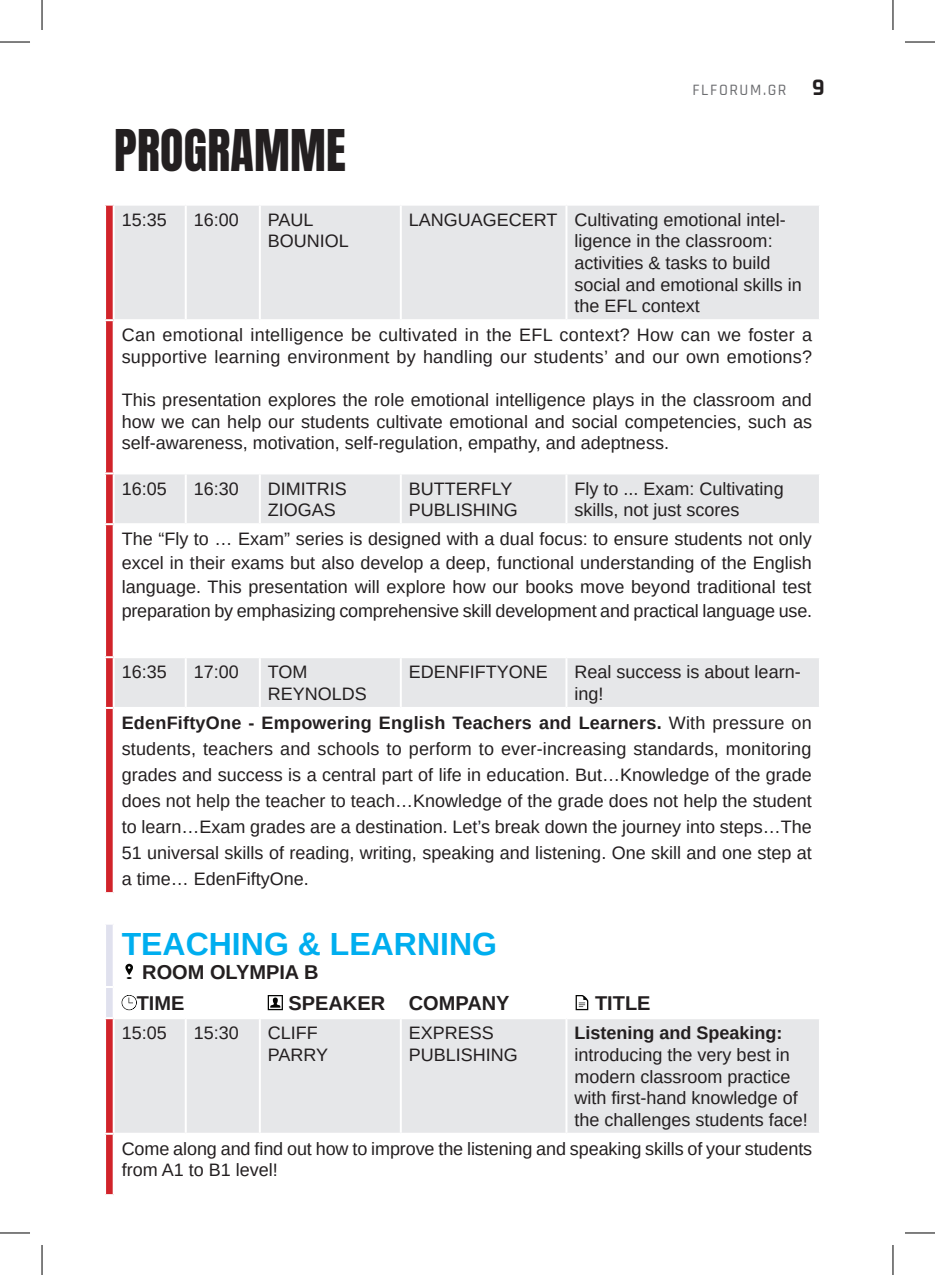
<style>
.page{position:relative;width:935px;height:1275px;background:#fff}
.page>*{position:absolute;margin:0;border:0;box-sizing:border-box;transform-origin:0 0}
.t1{font:48px "Anton";letter-spacing:.005em;color:#231f20}
.t2{font:700 32px "Arimo";color:#00aeef}
.t3{font:700 20px/31.2px "Arimo";color:#231f20}
.t4{font:18px/21.6px "Arimo";color:#231f20}
.t5{font:700 18px "Arimo";color:#231f20}
.t6{font:500 16px "Rajdhani";letter-spacing:.1em;color:#6c6d70}
.s1{font-weight:700;font-size:24px;color:#231f20}
.s2{font-weight:700}
</style>
<div class="page">
<div style="left:115px;top:206px;width:703px;height:113px;background:#e6e7e9"></div>
<svg style="left:115px;top:474px;width:703px;height:658px"></svg>
<hr style="left:185px;top:206px;width:2px;height:113px;background:#fff">
<hr style="left:259px;top:206px;width:2px;height:113px;background:#fff">
<hr style="left:400px;top:206px;width:2px;height:113px;background:#fff">
<hr style="left:565px;top:206px;width:2px;height:113px;background:#fff">
<hr style="left:185px;top:474px;width:2px;height:49px;background:#fff">
<hr style="left:259px;top:474px;width:2px;height:49px;background:#fff">
<hr style="left:400px;top:474px;width:2px;height:49px;background:#fff">
<hr style="left:565px;top:474px;width:2px;height:49px;background:#fff">
<hr style="left:114px;top:523px;width:72px;height:2px;background:#fff">
<hr style="left:186px;top:523px;width:74px;height:2px;background:#fff">
<hr style="left:260px;top:523px;width:141px;height:2px;background:#fff">
<hr style="left:401px;top:523px;width:165px;height:2px;background:#fff">
<hr style="left:566px;top:523px;width:254px;height:2px;background:#fff">
<hr style="left:114px;top:656px;width:72px;height:2px;background:#fff">
<hr style="left:186px;top:656px;width:74px;height:2px;background:#fff">
<hr style="left:185px;top:658px;width:2px;height:49px;background:#fff">
<hr style="left:260px;top:656px;width:141px;height:2px;background:#fff">
<hr style="left:259px;top:658px;width:2px;height:49px;background:#fff">
<hr style="left:401px;top:656px;width:165px;height:2px;background:#fff">
<hr style="left:400px;top:658px;width:2px;height:49px;background:#fff">
<hr style="left:566px;top:656px;width:254px;height:2px;background:#fff">
<hr style="left:565px;top:658px;width:2px;height:49px;background:#fff">
<hr style="left:114px;top:707px;width:72px;height:2px;background:#fff">
<hr style="left:186px;top:707px;width:74px;height:2px;background:#fff">
<hr style="left:260px;top:707px;width:141px;height:2px;background:#fff">
<hr style="left:401px;top:707px;width:165px;height:2px;background:#fff">
<hr style="left:566px;top:707px;width:254px;height:2px;background:#fff">
<hr style="left:114px;top:892px;width:72px;height:2px;background:#fff">
<hr style="left:186px;top:892px;width:74px;height:2px;background:#fff">
<hr style="left:185px;top:894px;width:2px;height:28px;background:#fff">
<hr style="left:260px;top:892px;width:141px;height:2px;background:#fff">
<hr style="left:259px;top:894px;width:2px;height:28px;background:#fff">
<hr style="left:401px;top:892px;width:165px;height:2px;background:#fff">
<hr style="left:400px;top:894px;width:2px;height:28px;background:#fff">
<hr style="left:566px;top:892px;width:254px;height:2px;background:#fff">
<hr style="left:565px;top:894px;width:2px;height:28px;background:#fff">
<hr style="left:114px;top:922px;width:72px;height:2px;background:#fff">
<hr style="left:186px;top:922px;width:74px;height:2px;background:#fff">
<hr style="left:260px;top:922px;width:141px;height:2px;background:#fff">
<hr style="left:401px;top:922px;width:165px;height:2px;background:#fff">
<hr style="left:566px;top:922px;width:254px;height:2px;background:#fff">
<hr style="left:114px;top:986px;width:72px;height:2px;background:#fff">
<hr style="left:186px;top:986px;width:74px;height:2px;background:#fff">
<hr style="left:260px;top:986px;width:141px;height:2px;background:#fff">
<hr style="left:259px;top:988px;width:2px;height:29px;background:#fff">
<hr style="left:401px;top:986px;width:165px;height:2px;background:#fff">
<hr style="left:400px;top:988px;width:2px;height:29px;background:#fff">
<hr style="left:566px;top:986px;width:254px;height:2px;background:#fff">
<hr style="left:565px;top:988px;width:2px;height:29px;background:#fff">
<hr style="left:114px;top:1017px;width:72px;height:2px;background:#fff">
<hr style="left:186px;top:1017px;width:74px;height:2px;background:#fff">
<hr style="left:185px;top:1019px;width:2px;height:113px;background:#fff">
<hr style="left:260px;top:1017px;width:141px;height:2px;background:#fff">
<hr style="left:259px;top:1019px;width:2px;height:113px;background:#fff">
<hr style="left:401px;top:1017px;width:165px;height:2px;background:#fff">
<hr style="left:400px;top:1019px;width:2px;height:113px;background:#fff">
<hr style="left:566px;top:1017px;width:254px;height:2px;background:#fff">
<hr style="left:565px;top:1019px;width:2px;height:113px;background:#fff">
<svg style="left:105px;top:204px;width:9px;height:991px"></svg>
<svg style="left:125px;top:963px;width:8px;height:16px"></svg>
<svg style="left:122px;top:995px;width:15px;height:15px"></svg>
<svg style="left:268px;top:995px;width:15px;height:15px"></svg>
<svg style="left:575px;top:995px;width:13px;height:15px"></svg>
<hr style="left:0;top:42px;width:30px;height:1px;background:#000">
<hr style="left:904px;top:42px;width:30px;height:1px;background:#000">
<hr style="left:0;top:1232px;width:30px;height:1px;background:#000">
<hr style="left:904px;top:1232px;width:30px;height:1px;background:#000">
<hr style="left:42px;top:0;width:1px;height:30px;background:#000">
<hr style="left:42px;top:1245px;width:1px;height:30px;background:#000">
<hr style="left:892px;top:0;width:1px;height:30px;background:#000">
<hr style="left:892px;top:1245px;width:1px;height:30px;background:#000">
<h1 class="t1" style="left:114px;top:126px;width:233px">PROGRAMME</h1>
<p class="t6" style="left:692px;top:81px;width:134px">FLFORUM.GR <span class="s1">9</span></p>
<p class="t4" style="left:122px;top:209px;width:47px">15:35</p>
<p class="t4" style="left:194px;top:209px;width:47px">16:00</p>
<p class="t4" style="left:268px;top:209px;width:83px">PAUL<br>BOUNIOL</p>
<p class="t4" style="left:574px;top:209px;width:229px;text-indent:-166px">LANGUAGECERT Cultivating emotional intel&shy;ligence in the classroom: activities &amp; tasks to build social and emotional skills in the EFL context</p>
<p class="t4" style="left:122px;top:324px;width:692px">Can emotional intelligence be cultivated in the EFL context? How can we foster a supportive learning environment by handling our students’ and our own emotions?</p>
<p class="t4" style="left:122px;top:389px;width:692px;text-align:justify">This presentation explores the role emotional intelligence plays in the classroom and how we can help our students cultivate emotional and social competencies, such as self-awareness, motivation, self-regulation, empathy, and adeptness.</p>
<p class="t4" style="left:122px;top:478px;width:47px">16:05</p>
<p class="t4" style="left:194px;top:478px;width:47px">16:30</p>
<p class="t4" style="left:268px;top:478px;width:81px">DIMITRIS<br>ZIOGAS</p>
<p class="t4" style="left:409px;top:478px;width:111px">BUTTERFLY<br>PUBLISHING</p>
<p class="t4" style="left:574px;top:478px;width:211px">Fly to ... Exam: Cultivating skills, not just scores</p>
<p class="t4" style="left:122px;top:527px;width:692px;line-height:24px;text-align:justify">The “Fly to … Exam” series is designed with a dual focus: to ensure students not only excel in their exams but also develop a deep, functional understanding of the English language. This presentation will explore how our books move beyond traditional test preparation by emphasizing comprehensive skill development and practical language use.</p>
<p class="t4" style="left:122px;top:661px;width:47px">16:35</p>
<p class="t4" style="left:194px;top:661px;width:47px">17:00</p>
<p class="t4" style="left:268px;top:661px;width:101px">TOM<br>REYNOLDS</p>
<p class="t4" style="left:409px;top:661px;width:141px">EDENFIFTYONE</p>
<p class="t4" style="left:574px;top:661px;width:228px">Real success is about learn&shy;ing!</p>
<p class="t4" style="left:122px;top:710px;width:691px;line-height:26px;text-align:justify"><span class="s2">EdenFiftyOne - Empowering English Teachers and Learners.</span> With pressure on students, teachers and schools to perform to ever-increasing standards, monitoring grades and success is a central part of life in education. But…Knowledge of the grade does not help the teacher to teach…Knowledge of the grade does not help the student to learn…Exam grades are a destination. Let’s break down the journey into steps…The 51 universal skills of reading, writing, speaking and listening. One skill and one step at a time… EdenFiftyOne.</p>
<h2 class="t2" style="left:122px;top:922px;width:377px">TEACHING &amp; LEARNING</h2>
<p class="t3" style="left:137px;top:956px;width:183px">ROOM OLYMPIA B<br>TIME</p>
<p class="t3" style="left:288px;top:987px;width:223px">SPEAKER COMPANY</p>
<p class="t3" style="left:595px;top:988px;width:57px">TITLE</p>
<p class="t4" style="left:122px;top:1022px;width:47px">15:05</p>
<p class="t4" style="left:194px;top:1022px;width:47px">15:30</p>
<p class="t4" style="left:268px;top:1022px;width:62px">CLIFF<br>PARRY</p>
<p class="t4" style="left:409px;top:1022px;width:111px">EXPRESS<br>PUBLISHING</p>
<p class="t5" style="left:574px;top:1020px;width:210px">Listening and Speaking:</p>
<p class="t4" style="left:574px;top:1044px;width:235px">introducing the very best in modern classroom practice with first-hand knowledge of the challenges students face!</p>
<p class="t4" style="left:122px;top:1138px;width:692px">Come along and find out how to improve the listening and speaking skills of your students from A1 to B1 level!</p>
</div>
